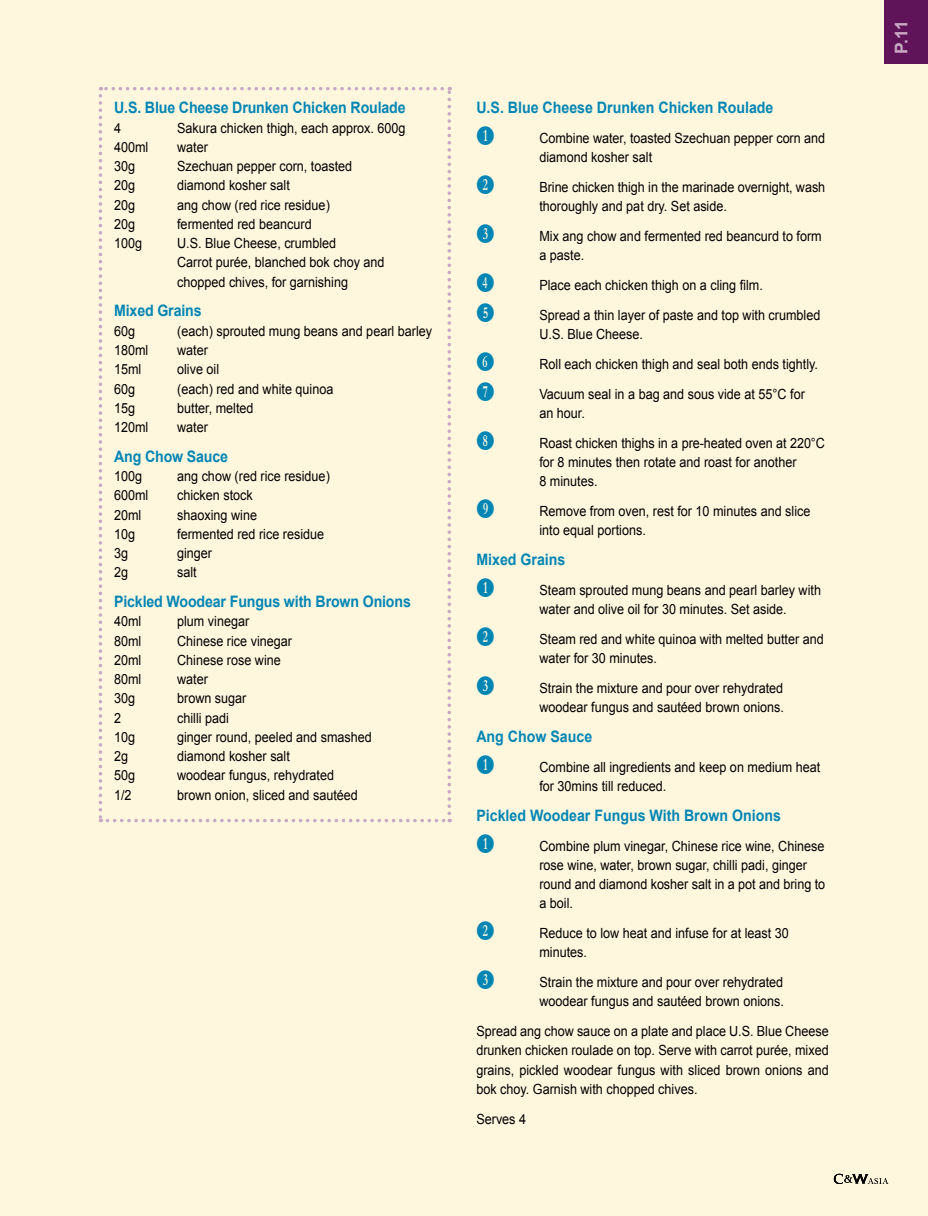
<style>
.page{position:relative;width:928px;height:1216px;background:#fff}
.page>*{position:absolute;margin:0;border:0;box-sizing:border-box;transform-origin:0 0}
.t1{font:17.5px "Numberpile";color:#0086b5;scale:.9 1}
.t2{font:700 17.5px "Arial";color:#c8a8c2}
.t3{font:700 15.75px "Arial";letter-spacing:-.01em;color:#0086b5;scale:.9 1}
.t4{font:14px/19.2px "Arial";color:#000;scale:.9 1}
</style>
<div class="page">
<div style="left:0;top:0;width:928px;height:1215px;background:#fff6de"></div>
<div style="left:885px;top:0;width:43px;height:63px;background:#5f1358"></div>
<svg style="left:99px;top:87px;width:352px;height:735px"></svg>
<svg style="left:834px;top:1173px;width:54px;height:10px"></svg>
<p class="t3" style="left:114px;top:97px;width:325px">U.S. Blue Cheese Drunken Chicken Roulade</p>
<p class="t4" style="left:114px;top:118px;width:9px">4</p>
<p class="t4" style="left:177px;top:118px;width:255px">Sakura chicken thigh, each approx. 600g</p>
<p class="t4" style="left:114px;top:137px;width:40px">400ml</p>
<p class="t4" style="left:177px;top:137px;width:36px">water</p>
<p class="t4" style="left:114px;top:157px;width:25px">30g</p>
<p class="t4" style="left:177px;top:157px;width:196px">Szechuan pepper corn, toasted</p>
<p class="t4" style="left:114px;top:176px;width:25px">20g</p>
<p class="t4" style="left:177px;top:176px;width:127px">diamond kosher salt</p>
<p class="t4" style="left:114px;top:195px;width:25px">20g</p>
<p class="t4" style="left:177px;top:195px;width:171px">ang chow (red rice residue)</p>
<p class="t4" style="left:114px;top:214px;width:25px">20g</p>
<p class="t4" style="left:177px;top:214px;width:151px">fermented red beancurd</p>
<p class="t4" style="left:114px;top:234px;width:33px">100g</p>
<p class="t4" style="left:177px;top:234px;width:232px">U.S. Blue Cheese, crumbled<br>Carrot purée, blanched bok choy and chopped chives, for garnishing</p>
<p class="t3" style="left:114px;top:300px;width:99px">Mixed Grains</p>
<p class="t4" style="left:114px;top:321px;width:25px">60g</p>
<p class="t4" style="left:177px;top:321px;width:285px">(each) sprouted mung beans and pearl barley</p>
<p class="t4" style="left:114px;top:340px;width:40px">180ml</p>
<p class="t4" style="left:177px;top:340px;width:36px">water</p>
<p class="t4" style="left:114px;top:360px;width:32px">15ml</p>
<p class="t4" style="left:177px;top:360px;width:48px">olive oil</p>
<p class="t4" style="left:114px;top:379px;width:25px">60g</p>
<p class="t4" style="left:177px;top:379px;width:175px">(each) red and white quinoa</p>
<p class="t4" style="left:114px;top:398px;width:25px">15g</p>
<p class="t4" style="left:177px;top:398px;width:86px">butter, melted</p>
<p class="t4" style="left:114px;top:417px;width:40px">120ml</p>
<p class="t4" style="left:177px;top:417px;width:36px">water</p>
<p class="t3" style="left:114px;top:446px;width:128px">Ang Chow Sauce</p>
<p class="t4" style="left:114px;top:466px;width:33px">100g</p>
<p class="t4" style="left:177px;top:466px;width:171px">ang chow (red rice residue)</p>
<p class="t4" style="left:114px;top:486px;width:40px">600ml</p>
<p class="t4" style="left:177px;top:486px;width:86px">chicken stock</p>
<p class="t4" style="left:114px;top:505px;width:32px">20ml</p>
<p class="t4" style="left:177px;top:505px;width:90px">shaoxing wine</p>
<p class="t4" style="left:114px;top:524px;width:25px">10g</p>
<p class="t4" style="left:177px;top:524px;width:165px">fermented red rice residue</p>
<p class="t4" style="left:114px;top:543px;width:17px">3g</p>
<p class="t4" style="left:177px;top:543px;width:40px">ginger</p>
<p class="t4" style="left:114px;top:563px;width:17px">2g</p>
<p class="t4" style="left:177px;top:563px;width:23px">salt</p>
<p class="t3" style="left:114px;top:591px;width:331px">Pickled Woodear Fungus with Brown Onions</p>
<p class="t4" style="left:114px;top:612px;width:32px">40ml</p>
<p class="t4" style="left:177px;top:612px;width:82px">plum vinegar</p>
<p class="t4" style="left:114px;top:631px;width:32px">80ml</p>
<p class="t4" style="left:177px;top:631px;width:129px">Chinese rice vinegar</p>
<p class="t4" style="left:114px;top:650px;width:32px">20ml</p>
<p class="t4" style="left:177px;top:650px;width:117px">Chinese rose wine</p>
<p class="t4" style="left:114px;top:669px;width:32px">80ml</p>
<p class="t4" style="left:177px;top:669px;width:36px">water</p>
<p class="t4" style="left:114px;top:689px;width:25px">30g</p>
<p class="t4" style="left:177px;top:689px;width:79px">brown sugar</p>
<p class="t4" style="left:114px;top:708px;width:9px">2</p>
<p class="t4" style="left:177px;top:708px;width:59px">chilli padi</p>
<p class="t4" style="left:114px;top:727px;width:25px">10g</p>
<p class="t4" style="left:177px;top:727px;width:218px">ginger round, peeled and smashed</p>
<p class="t4" style="left:114px;top:746px;width:17px">2g</p>
<p class="t4" style="left:177px;top:746px;width:127px">diamond kosher salt</p>
<p class="t4" style="left:114px;top:766px;width:25px">50g</p>
<p class="t4" style="left:177px;top:766px;width:176px">woodear fungus, rehydrated</p>
<p class="t4" style="left:114px;top:785px;width:21px">1/2</p>
<p class="t4" style="left:177px;top:785px;width:202px">brown onion, sliced and sautéed</p>
<p class="t3" style="left:476px;top:97px;width:331px">U.S. Blue Cheese Drunken Chicken Roulade</p>
<p class="t1" style="left:476px;top:126px;width:22px">B</p>
<p class="t4" style="left:539px;top:129px;width:319px">Combine water, toasted Szechuan pepper corn and diamond kosher salt</p>
<p class="t1" style="left:476px;top:175px;width:22px">C</p>
<p class="t4" style="left:539px;top:178px;width:319px">Brine chicken thigh in the marinade overnight, wash thoroughly and pat dry. Set aside.</p>
<p class="t1" style="left:476px;top:224px;width:22px">D</p>
<p class="t4" style="left:539px;top:227px;width:315px">Mix ang chow and fermented red beancurd to form a paste.</p>
<p class="t1" style="left:476px;top:273px;width:22px">E</p>
<p class="t4" style="left:539px;top:276px;width:250px">Place each chicken thigh on a cling film.</p>
<p class="t1" style="left:476px;top:303px;width:22px">F</p>
<p class="t4" style="left:539px;top:305px;width:314px">Spread a thin layer of paste and top with crumbled<br>U.S. Blue Cheese.</p>
<p class="t1" style="left:476px;top:352px;width:22px">G</p>
<p class="t4" style="left:539px;top:354px;width:311px">Roll each chicken thigh and seal both ends tightly.</p>
<p class="t1" style="left:476px;top:382px;width:22px">H</p>
<p class="t4" style="left:539px;top:384px;width:296px">Vacuum seal in a bag and sous vide at 55°C for an hour.</p>
<p class="t1" style="left:476px;top:431px;width:22px">I</p>
<p class="t4" style="left:539px;top:433px;width:319px">Roast chicken thighs in a pre-heated oven at 220°C for 8 minutes then rotate and roast for another<br>8 minutes.</p>
<p class="t1" style="left:476px;top:499px;width:22px">J</p>
<p class="t4" style="left:539px;top:501px;width:303px">Remove from oven, rest for 10 minutes and slice into equal portions.</p>
<p class="t3" style="left:476px;top:549px;width:100px">Mixed Grains</p>
<p class="t1" style="left:476px;top:578px;width:22px">B</p>
<p class="t4" style="left:539px;top:580px;width:314px">Steam sprouted mung beans and pearl barley with water and olive oil for 30 minutes. Set aside.</p>
<p class="t1" style="left:476px;top:627px;width:22px">C</p>
<p class="t4" style="left:539px;top:629px;width:317px">Steam red and white quinoa with melted butter and water for 30 minutes.</p>
<p class="t1" style="left:476px;top:676px;width:22px">D</p>
<p class="t4" style="left:539px;top:678px;width:273px">Strain the mixture and pour over rehydrated woodear fungus and sautéed brown onions.</p>
<p class="t3" style="left:476px;top:726px;width:130px">Ang Chow Sauce</p>
<p class="t1" style="left:476px;top:755px;width:22px">B</p>
<p class="t4" style="left:539px;top:757px;width:314px">Combine all ingredients and keep on medium heat for 30mins till reduced.</p>
<p class="t3" style="left:476px;top:804px;width:340px">Pickled Woodear Fungus With Brown Onions</p>
<p class="t1" style="left:476px;top:833px;width:22px">B</p>
<p class="t4" style="left:539px;top:836px;width:319px">Combine plum vinegar, Chinese rice wine, Chinese rose wine, water, brown sugar, chilli padi, ginger round and diamond kosher salt in a pot and bring to a boil.</p>
<p class="t1" style="left:476px;top:921px;width:22px">C</p>
<p class="t4" style="left:539px;top:923px;width:279px">Reduce to low heat and infuse for at least 30 minutes.</p>
<p class="t1" style="left:476px;top:970px;width:22px">D</p>
<p class="t4" style="left:539px;top:972px;width:273px">Strain the mixture and pour over rehydrated woodear fungus and sautéed brown onions.</p>
<p class="t4" style="left:476px;top:1021px;width:393px;text-align:justify">Spread ang chow sauce on a plate and place U.S. Blue Cheese drunken chicken roulade on top. Serve with carrot purée, mixed grains, pickled woodear fungus with sliced brown onions and bok choy. Garnish with chopped chives.</p>
<p class="t4" style="left:476px;top:1109px;width:57px">Serves 4</p>
<p class="t2" style="left:889px;top:53px;width:34px;rotate:-90deg">P.11</p>
</div>
